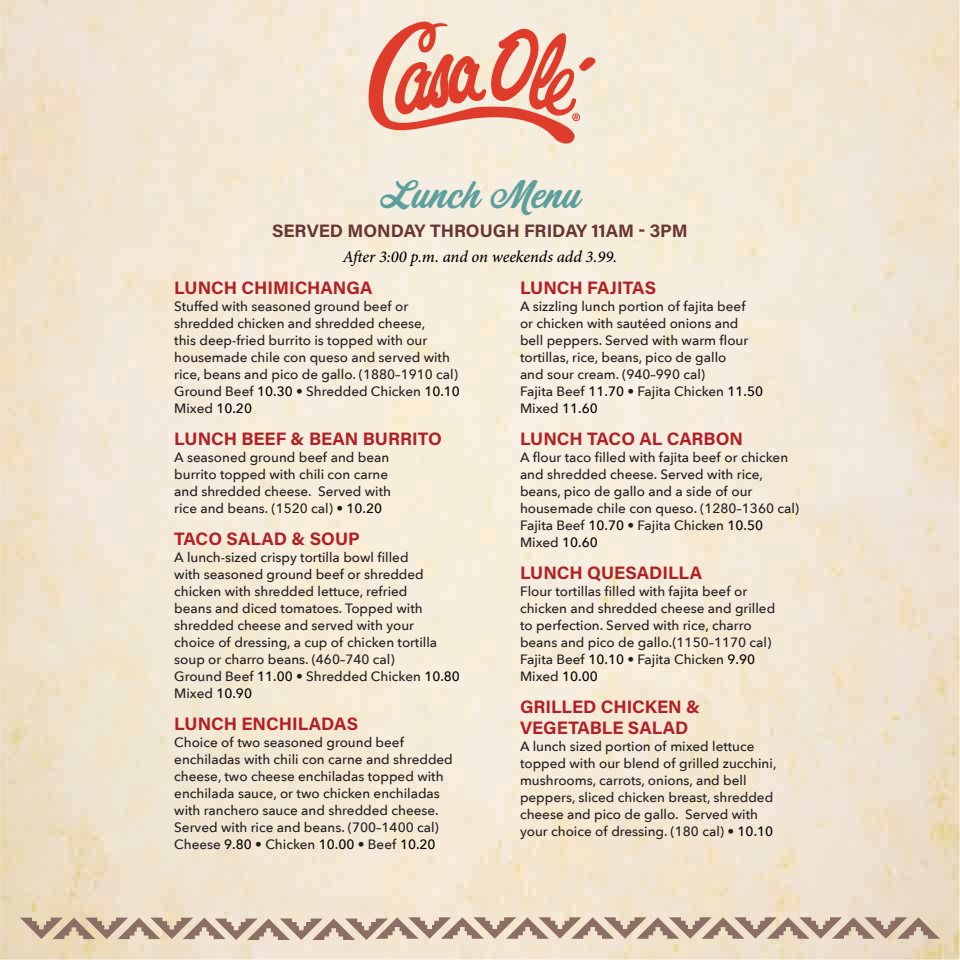
<style>
.page{position:relative;width:960px;height:960px;background:#fff}
.page>*{position:absolute;margin:0;border:0;box-sizing:border-box;transform-origin:0 0}
.t1{font:36px "Corner Store JF";color:#5d9f9d}
.Food_Title_Spacing{font:700 18px/21px "Acumin Pro";color:#b21f24}
.t2{font:700 18px "Acumin Pro";color:#663534}
.t3{font:italic 500 16.5px "Minion Pro";letter-spacing:-.005em;color:#000}
.t4{font:500 13.5px/17px "Avenir Next";color:#231f20}
.s1{color:#000}
</style>
<div class="page">
<svg style="left:20px;top:917px;width:920px;height:23px;background:#c2ae9c"></svg>
<svg style="left:369px;top:22px;width:226px;height:122px;background:#edac9a"></svg>
<p class="t1" style="left:380px;top:168px;width:202px">Lunch Menu</p>
<p class="t2" style="left:272px;top:218px;width:417px">SERVED MONDAY THROUGH FRIDAY 11AM - 3PM</p>
<p class="t3" style="left:343px;top:246px;width:276px">After 3:00 p.m. and on weekends add 3.99.</p>
<p class="Food_Title_Spacing" style="left:174px;top:277px;width:200px">LUNCH CHIMICHANGA</p>
<p class="t4" style="left:174px;top:298px;width:285px">Stuffed with seasoned ground beef or shredded chicken and shredded cheese,<br>this deep-fried burrito is topped with our housemade chile con queso and served with rice, beans and pico de gallo. (1880–1910 cal)</p>
<p class="t4" style="left:174px;top:383px;width:287px">Ground Beef <span class="s1">10.30</span> • Shredded Chicken <span class="s1">10.10<br></span>Mixed <span class="s1">10.20</span></p>
<p class="Food_Title_Spacing" style="left:174px;top:428px;width:269px">LUNCH BEEF &amp; BEAN BURRITO</p>
<p class="t4" style="left:174px;top:449px;width:218px">A seasoned ground beef and bean burrito topped with chili con carne and shredded cheese. Served with rice and beans. (1520 cal) • <span class="s1">10.20</span></p>
<p class="Food_Title_Spacing" style="left:174px;top:527px;width:187px">TACO SALAD &amp; SOUP</p>
<p class="t4" style="left:174px;top:548px;width:264px">A lunch-sized crispy tortilla bowl filled with seasoned ground beef or shredded chicken with shredded lettuce, refried beans and diced tomatoes. Topped with shredded cheese and served with your choice of dressing, a cup of chicken tortilla soup or charro beans. (460–740 cal)</p>
<p class="t4" style="left:174px;top:667px;width:287px">Ground Beef <span class="s1">11.00</span> • Shredded Chicken <span class="s1">10.80<br></span>Mixed <span class="s1">10.90</span></p>
<p class="Food_Title_Spacing" style="left:174px;top:712px;width:185px">LUNCH ENCHILADAS</p>
<p class="t4" style="left:174px;top:733px;width:280px">Choice of two seasoned ground beef enchiladas with chili con carne and shredded cheese, two cheese enchiladas topped with enchilada sauce, or two chicken enchiladas with ranchero sauce and shredded cheese.<br>Served with rice and beans. (700–1400 cal)</p>
<p class="t4" style="left:174px;top:835px;width:263px">Cheese <span class="s1">9.80</span> • Chicken <span class="s1">10.00</span> • Beef <span class="s1">10.20</span></p>
<p class="Food_Title_Spacing" style="left:520px;top:277px;width:138px">LUNCH FAJITAS</p>
<p class="t4" style="left:520px;top:298px;width:230px">A sizzling lunch portion of fajita beef or chicken with sautéed onions and bell peppers. Served with warm flour tortillas, rice, beans, pico de gallo and sour cream. (940–990 cal)</p>
<p class="t4" style="left:520px;top:383px;width:245px">Fajita Beef <span class="s1">11.70</span> • Fajita Chicken <span class="s1">11.50<br></span>Mixed <span class="s1">11.60</span></p>
<p class="Food_Title_Spacing" style="left:520px;top:428px;width:225px">LUNCH TACO AL CARBON</p>
<p class="t4" style="left:520px;top:449px;width:281px">A flour taco filled with fajita beef or chicken and shredded cheese. Served with rice, beans, pico de gallo and a side of our housemade chile con queso. (1280–1360 cal)</p>
<p class="t4" style="left:520px;top:517px;width:245px">Fajita Beef <span class="s1">10.70</span> • Fajita Chicken <span class="s1">10.50<br></span>Mixed <span class="s1">10.60</span></p>
<p class="Food_Title_Spacing" style="left:520px;top:561px;width:184px">LUNCH QUESADILLA</p>
<p class="t4" style="left:520px;top:582px;width:257px">Flour tortillas filled with fajita beef or chicken and shredded cheese and grilled to perfection. Served with rice, charro beans and pico de gallo.(1150–1170 cal)</p>
<p class="t4" style="left:520px;top:650px;width:237px">Fajita Beef <span class="s1">10.10</span> • Fajita Chicken <span class="s1">9.90<br></span>Mixed <span class="s1">10.00</span></p>
<p class="Food_Title_Spacing" style="left:520px;top:695px;width:182px">GRILLED CHICKEN &amp;<br>VEGETABLE SALAD</p>
<p class="t4" style="left:520px;top:737px;width:258px">A lunch sized portion of mixed lettuce topped with our blend of grilled zucchini, mushrooms, carrots, onions, and bell peppers, sliced chicken breast, shredded cheese and pico de gallo. Served with your choice of dressing. (180 cal) • <span class="s1">10.10</span></p>
</div>
